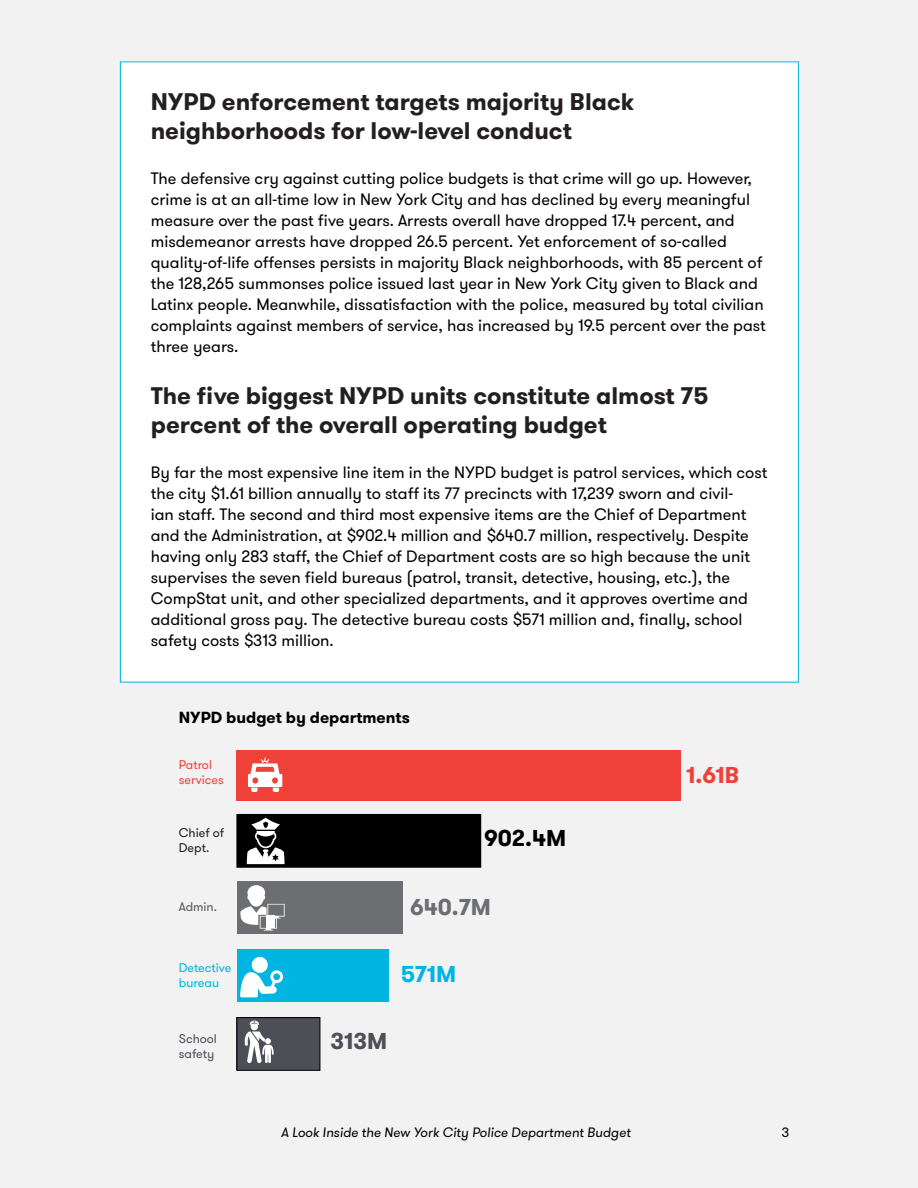
<style>
.page{position:relative;width:918px;height:1188px;background:#f2f2f2}
.page>*{position:absolute;margin:0;border:0;box-sizing:border-box;transform-origin:0 0}
.t1{font:700 24px/28.5px "GT Walsheim";color:#231f20}
.t2{font:700 22.95px "GT Walsheim";color:#000}
.t3{font:700 22.95px "GT Walsheim";color:#6d6e71}
.t4{font:700 22.95px "GT Walsheim";color:#ef4137}
.t5{font:700 22.95px "GT Walsheim";color:#00b5e1}
.t6{font:700 22.95px "GT Walsheim";color:#4d4e56}
.t7{font:16.5px/21px "GT Walsheim";color:#000}
.t8{font:700 16.05px "GT Walsheim";color:#000}
.t9{font:italic 13.5px "GT Walsheim";color:#000}
.t10{font:13.5px "GT Walsheim";color:#000}
.t11{font:12.6px/15.1px "GT Walsheim";color:#00b5e1}
.t12{font:12.6px/15.1px "GT Walsheim";color:#ef4137}
.t13{font:12.6px/15.1px "GT Walsheim";color:#231f20}
.t14{font:12.6px/15.1px "GT Walsheim";color:#4d4e56}
.t15{font:12.6px "GT Walsheim";color:#58595b}
</style>
<div class="page">
<div style="left:236px;top:750px;width:444px;height:50px;background:#ef4137"></div>
<svg style="left:248px;top:758px;width:34px;height:34px"></svg>
<div style="left:237px;top:1018px;width:83px;height:52px;background:#4d4e56"></div>
<div style="left:237px;top:1017px;width:83px;height:54px;border:1px solid #000"></div>
<div style="left:237px;top:950px;width:151px;height:52px;background:#00b5e1"></div>
<div style="left:237px;top:881px;width:166px;height:53px;background:#6d6e71"></div>
<div style="left:237px;top:814px;width:244px;height:53px;background:#000"></div>
<svg style="left:247px;top:818px;width:38px;height:46px"></svg>
<svg style="left:240px;top:885px;width:45px;height:46px"></svg>
<svg style="left:245px;top:1021px;width:29px;height:42px"></svg>
<svg style="left:240px;top:956px;width:43px;height:41px"></svg>
<div style="left:120px;top:62px;width:678px;height:620px;background:#fff"></div>
<h1 class="t1" style="left:151px;top:88px;width:485px">NYPD enforcement targets majority Black neighborhoods for low-level conduct</h1>
<p class="t7" style="left:151px;top:168px;width:617px">The defensive cry against cutting police budgets is that crime will go up. However, crime is at an all-time low in New York City and has declined by every meaningful measure over the past five years. Arrests overall have dropped 17.4 percent, and misdemeanor arrests have dropped 26.5 percent. Yet enforcement of so-called quality-of-life offenses persists in majority Black neighborhoods, with 85 percent of the 128,265 summonses police issued last year in New York City given to Black and Latinx people. Meanwhile, dissatisfaction with the police, measured by total civilian complaints against members of service, has increased by 19.5 percent over the past three years.</p>
<h1 class="t1" style="left:151px;top:382px;width:559px">The five biggest NYPD units constitute almost 75 percent of the overall operating budget</h1>
<p class="t7" style="left:151px;top:462px;width:618px">By far the most expensive line item in the NYPD budget is patrol services, which cost the city $1.61 billion annually to staff its 77 precincts with 17,239 sworn and civil-<br>ian staff. The second and third most expensive items are the Chief of Department and the Administration, at $902.4 million and $640.7 million, respectively. Despite having only 283 staff, the Chief of Department costs are so high because the unit supervises the seven field bureaus (patrol, transit, detective, housing, etc.), the CompStat unit, and other specialized departments, and it approves overtime and additional gross pay. The detective bureau costs $571 million and, finally, school safety costs $313 million.</p>
<p class="t8" style="left:179px;top:707px;width:233px">NYPD budget by departments</p>
<p class="t12" style="left:179px;top:757px;width:46px">Patrol services</p>
<p class="t13" style="left:179px;top:825px;width:47px">Chief of<br>Dept.</p>
<h2 class="t2" style="left:484px;top:823px;width:84px">902.4M</h2>
<p class="t15" style="left:179px;top:899px;width:40px">Admin.</p>
<h2 class="t3" style="left:410px;top:892px;width:82px">640.7M</h2>
<p class="t11" style="left:179px;top:960px;width:54px">Detective bureau</p>
<h2 class="t5" style="left:401px;top:959px;width:57px">571M</h2>
<p class="t14" style="left:179px;top:1031px;width:40px">School safety</p>
<h2 class="t6" style="left:330px;top:1026px;width:58px">313M</h2>
<h2 class="t4" style="left:686px;top:760px;width:54px">1.61B</h2>
<p class="t9" style="left:281px;top:1123px;width:351px">A Look Inside the New York City Police Department Budget</p>
<p class="t10" style="left:782px;top:1123px;width:9px">3</p>
</div>
